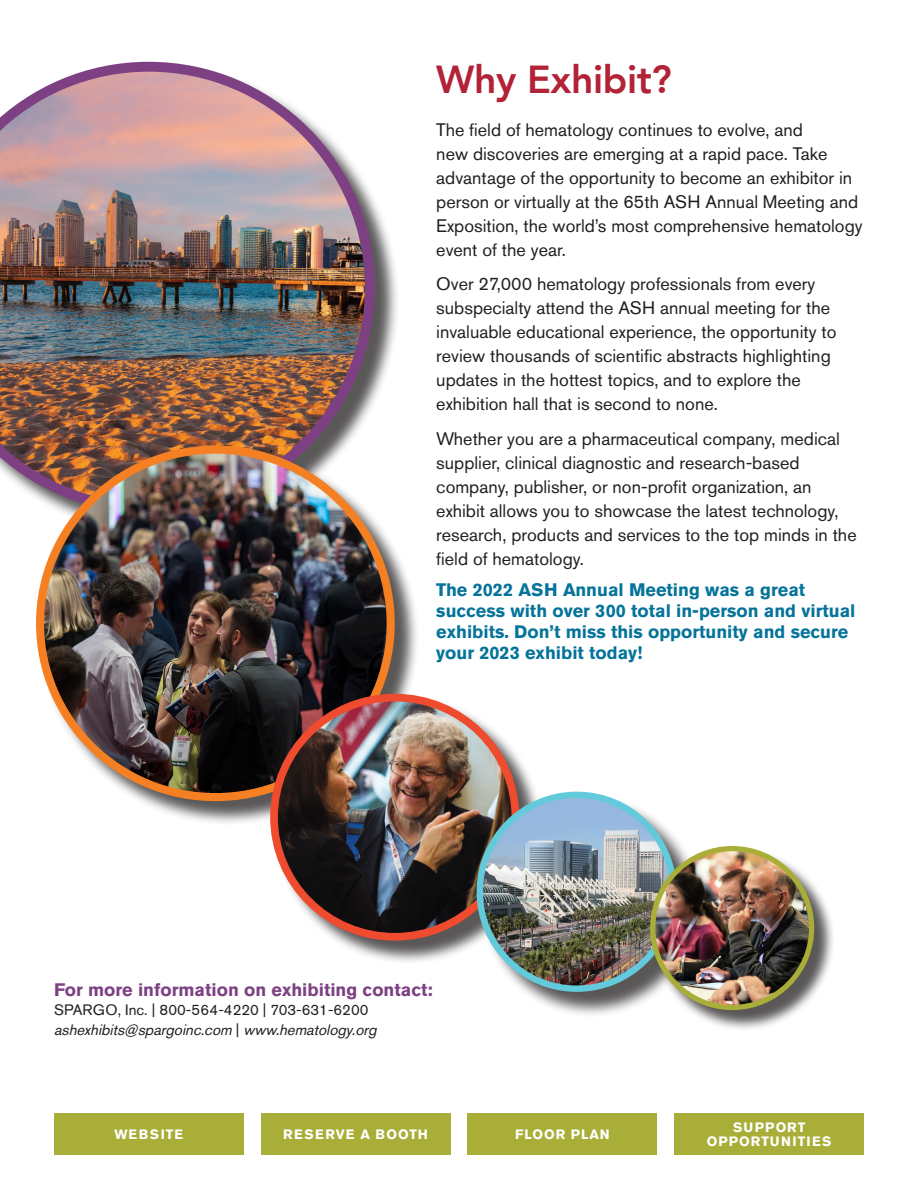
<style>
.page{position:relative;width:918px;height:1188px;background:#fff}
.page>*{position:absolute;margin:0;border:0;box-sizing:border-box;transform-origin:0 0}
.Section_Head{font:800 39px "Avenir";letter-spacing:-.01em;color:#b32338}
.t1{font:18px/24px "Akzidenz Grotesk Pro";color:#231f20}
.Subhead{font:700 18px/21px "Akzidenz Grotesk Pro";color:#05739a}
.Subhead-2{font:700 18px "Akzidenz Grotesk Pro";color:#7d4183}
.t2{font:italic 15px/19.5px "Akzidenz Grotesk Pro";color:#231f20}
.Subhead_2{font:700 13.5px/13.5px "Akzidenz Grotesk Pro";letter-spacing:.07em;color:#fff;text-align:center}
.Subhead_2-2{font:700 13.5px "Akzidenz Grotesk Pro";letter-spacing:.09em;color:#fff}
.s1{font-style:normal}
</style>
<div class="page">
<div style="left:54px;top:1113px;width:190px;height:42px;background:#a8ae37"></div>
<div style="left:261px;top:1113px;width:189px;height:42px;background:#a8ae37"></div>
<div style="left:468px;top:1113px;width:189px;height:42px;background:#a8ae37"></div>
<div style="left:674px;top:1113px;width:190px;height:42px;background:#a8ae37"></div>
<div style="left:0;top:64px;width:399px;height:474px;background:#231f20;opacity:.75"></div>
<img style="left:0;top:62px;width:375px;height:451px">
<div style="left:39px;top:449px;width:381px;height:377px;background:#231f20;opacity:.75"></div>
<img style="left:40px;top:450px;width:351px;height:347px">
<div style="left:36px;top:446px;width:359px;height:355px;border:8px solid #f58023;border-radius:50%"></div>
<div style="left:273px;top:697px;width:270px;height:268px;background:#231f20;opacity:.75"></div>
<img style="left:274px;top:698px;width:241px;height:239px">
<div style="left:270px;top:694px;width:249px;height:247px;border:8px solid #ef4b2f;border-radius:50%"></div>
<div style="left:480px;top:795px;width:223px;height:223px;background:#231f20;opacity:.75"></div>
<img style="left:480px;top:795px;width:194px;height:194px;border-radius:97px">
<div style="left:477px;top:792px;width:200px;height:200px;border:6px solid #62cada;border-radius:50%"></div>
<div style="left:653px;top:848px;width:183px;height:184px;background:#231f20;opacity:.75"></div>
<img style="left:653px;top:849px;width:159px;height:158px;border-radius:79px">
<div style="left:650px;top:846px;width:164px;height:164px;border:5px solid #a8ae37;border-radius:50%"></div>
<p class="Section_Head" style="left:436px;top:49px;width:237px">Why Exhibit?</p>
<p class="t1" style="left:436px;top:118px;width:428px">The field of hematology continues to evolve, and<br>new discoveries are emerging at a rapid pace. Take advantage of the opportunity to become an exhibitor in person or virtually at the 65th ASH Annual Meeting and Exposition, the world’s most comprehensive hematology event of the year.</p>
<p class="t1" style="left:436px;top:272px;width:402px">Over 27,000 hematology professionals from every subspecialty attend the ASH annual meeting for the invaluable educational experience, the opportunity to review thousands of scientific abstracts highlighting updates in the hottest topics, and to explore the exhibition hall that is second to none.</p>
<p class="t1" style="left:436px;top:427px;width:422px">Whether you are a pharmaceutical company, medical supplier, clinical diagnostic and research-based company, publisher, or non-profit organization, an exhibit allows you to showcase the latest technology, research, products and services to the top minds in the field of hematology.</p>
<p class="Subhead" style="left:436px;top:579px;width:421px">The 2022 ASH Annual Meeting was a great success with over 300 total in-person and virtual exhibits. Don’t miss this opportunity and secure your 2023 exhibit today!</p>
<p class="Subhead-2" style="left:54px;top:978px;width:380px">For more information on exhibiting contact:</p>
<p class="t2" style="left:54px;top:1000px;width:328px"><span class="s1">SPARGO, Inc. | 800-564-4220 | 703-631-6200 </span>ashexhibits@spargoinc.com <span class="s1">|</span> www.hematology.org</p>
<p class="Subhead_2-2" style="left:114px;top:1126px;width:70px">WEBSITE</p>
<p class="Subhead_2" style="left:283px;top:1127px;width:146px">RESERVE A BOOTH</p>
<p class="Subhead_2" style="left:515px;top:1127px;width:96px">FLOOR PLAN</p>
<p class="Subhead_2" style="left:707px;top:1121px;width:126px">SUPPORT<br>OPPORTUNITIES</p>
</div>
